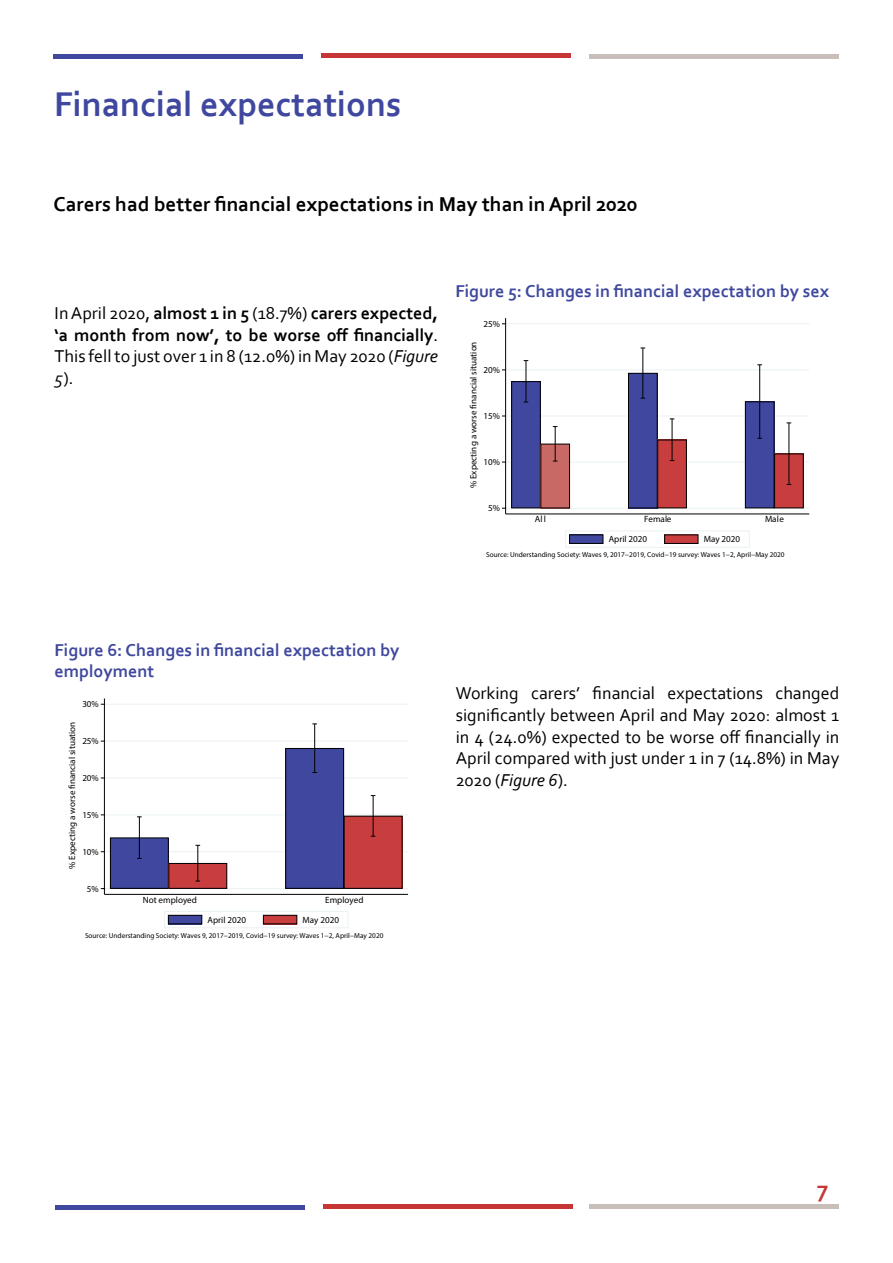
<style>
.page{position:relative;width:893px;height:1263px;background:#fff}
.page>*{position:absolute;margin:0;border:0;box-sizing:border-box;transform-origin:0 0}
.t1{font:700 36px "Corbel";color:#3f489e}
.t2{font:700 24px "Corbel";color:#c83535}
.t3{font:700 21px "Corbel";color:#000}
.t4{font:18px/21.6px "Corbel";color:#000;text-align:justify}
.t5{font:700 18px/21.6px "Corbel";color:#000;text-align:justify}
.t6{font:700 18px/21.6px "Corbel";color:#3f489e}
.t7{font:9px "Helvetica";color:#000}
.t8{font:7.2px "Helvetica";color:#000}
.s1{font-weight:400}
.s2{font-weight:400;font-style:italic}
.s3{font-style:italic}
</style>
<div class="page">
<hr style="left:55px;top:1205px;width:250px;height:4px;background:#3f489e">
<div style="left:323px;top:1204px;width:250px;height:5px;background:#c83535"></div>
<hr style="left:589px;top:1205px;width:250px;height:4px;background:#c8beba">
<hr style="left:54px;top:54px;width:249px;height:4px;background:#3f489e">
<hr style="left:321px;top:54px;width:250px;height:4px;background:#c83535">
<hr style="left:589px;top:54px;width:250px;height:4px;background:#c8beba">
<div style="left:506px;top:318px;width:303px;height:196px;border:1px solid #fff"></div>
<hr style="left:506px;top:323px;width:303px;height:1px;background:#eaf2f3">
<hr style="left:506px;top:369px;width:303px;height:1px;background:#eaf2f3">
<hr style="left:506px;top:416px;width:303px;height:1px;background:#eaf2f3">
<hr style="left:506px;top:462px;width:303px;height:1px;background:#eaf2f3">
<hr style="left:506px;top:508px;width:303px;height:1px;background:#eaf2f3">
<div style="left:628px;top:373px;width:29px;height:135px;background:#3f489e"></div>
<div style="left:628px;top:373px;width:29px;height:135px;border:1px solid #000"></div>
<div style="left:745px;top:402px;width:29px;height:106px;background:#3f489e"></div>
<div style="left:745px;top:401px;width:29px;height:107px;border:1px solid #000"></div>
<div style="left:511px;top:381px;width:30px;height:127px;background:#3f489e"></div>
<div style="left:511px;top:381px;width:30px;height:127px;border:1px solid #000"></div>
<div style="left:657px;top:440px;width:30px;height:68px;background:#c83e3f"></div>
<div style="left:657px;top:440px;width:30px;height:68px;border:1px solid #000"></div>
<div style="left:774px;top:454px;width:29px;height:54px;background:#c83e3f"></div>
<div style="left:774px;top:454px;width:29px;height:54px;border:1px solid #000"></div>
<div style="left:541px;top:444px;width:29px;height:64px;background:#c86965"></div>
<div style="left:541px;top:444px;width:29px;height:64px;border:1px solid #000"></div>
<hr style="left:642px;top:348px;width:1px;height:50px;background:#000">
<hr style="left:759px;top:365px;width:1px;height:73px;background:#000">
<hr style="left:672px;top:419px;width:1px;height:42px;background:#000">
<hr style="left:788px;top:423px;width:1px;height:61px;background:#000">
<hr style="left:526px;top:361px;width:1px;height:41px;background:#000">
<hr style="left:555px;top:427px;width:1px;height:34px;background:#000">
<hr style="left:505px;top:318px;width:1px;height:196px;background:#000">
<hr style="left:506px;top:514px;width:303px;height:1px;background:#000">
<div style="left:565px;top:531px;width:184px;height:17px;border:1px solid #eaf2f3"></div>
<div style="left:569px;top:535px;width:34px;height:9px;background:#3f489e"></div>
<div style="left:569px;top:535px;width:34px;height:9px;border:1px solid #000"></div>
<div style="left:665px;top:535px;width:33px;height:8px;background:#c83e3f"></div>
<div style="left:664px;top:535px;width:34px;height:9px;border:1px solid #000"></div>
<div style="left:104px;top:698px;width:304px;height:196px;border:1px solid #fff"></div>
<hr style="left:104px;top:704px;width:304px;height:1px;background:#eaf2f3">
<hr style="left:104px;top:741px;width:304px;height:1px;background:#eaf2f3">
<hr style="left:104px;top:777px;width:304px;height:1px;background:#eaf2f3">
<hr style="left:104px;top:814px;width:304px;height:1px;background:#eaf2f3">
<hr style="left:104px;top:851px;width:304px;height:1px;background:#eaf2f3">
<hr style="left:104px;top:888px;width:304px;height:1px;background:#eaf2f3">
<div style="left:110px;top:838px;width:59px;height:51px;background:#3f489e"></div>
<div style="left:110px;top:838px;width:59px;height:51px;border:1px solid #000"></div>
<div style="left:285px;top:748px;width:59px;height:141px;background:#3f489e"></div>
<div style="left:285px;top:748px;width:59px;height:141px;border:1px solid #000"></div>
<div style="left:169px;top:863px;width:58px;height:26px;background:#c83e3f"></div>
<div style="left:169px;top:863px;width:58px;height:26px;border:1px solid #000"></div>
<div style="left:344px;top:816px;width:58px;height:73px;background:#c83e3f"></div>
<hr style="left:139px;top:817px;width:1px;height:41px;background:#000">
<hr style="left:314px;top:724px;width:1px;height:48px;background:#000">
<hr style="left:197px;top:845px;width:1px;height:36px;background:#000">
<hr style="left:373px;top:796px;width:1px;height:40px;background:#000">
<hr style="left:104px;top:698px;width:1px;height:196px;background:#000">
<hr style="left:104px;top:894px;width:304px;height:1px;background:#000">
<div style="left:164px;top:911px;width:184px;height:17px;border:1px solid #eaf2f3"></div>
<div style="left:168px;top:915px;width:34px;height:9px;background:#3f489e"></div>
<div style="left:168px;top:915px;width:34px;height:9px;border:1px solid #000"></div>
<div style="left:263px;top:915px;width:34px;height:9px;background:#c83e3f"></div>
<div style="left:263px;top:915px;width:34px;height:9px;border:1px solid #000"></div>
<h1 class="t1" style="left:54px;top:81px;width:349px">Financial expectations</h1>
<p class="t3" style="left:54px;top:191px;width:585px">Carers had better financial expectations in May than in April 2020</p>
<p class="t5" style="left:55px;top:302px;width:385px"><span class="s1">In April 2020,</span> almost 1 in 5 <span class="s1">(18.7%)</span> carers expected, ‘a month from now’, to be worse off financially<span class="s1">.<br>This fell to just over 1 in 8 (12.0%) in May 2020 (</span><span class="s2">Figure 5</span><span class="s1">).</span></p>
<p class="t6" style="left:455px;top:280px;width:375px">Figure 5: Changes in financial expectation by sex</p>
<p class="t7" style="left:483px;top:318px;width:18px">25%</p>
<p class="t7" style="left:468px;top:488px;width:148px;rotate:-90deg">% Expecting a worse nancial situation</p>
<p class="t7" style="left:483px;top:364px;width:18px">20%</p>
<p class="t7" style="left:483px;top:411px;width:18px">15%</p>
<p class="t7" style="left:483px;top:457px;width:18px">10%</p>
<p class="t7" style="left:488px;top:503px;width:13px">5%</p>
<p class="t7" style="left:535px;top:513px;width:13px">All</p>
<p class="t7" style="left:644px;top:513px;width:29px">Female</p>
<p class="t7" style="left:765px;top:513px;width:21px">Male</p>
<p class="t7" style="left:609px;top:534px;width:40px">April 2020</p>
<p class="t7" style="left:704px;top:534px;width:38px">May 2020</p>
<p class="t8" style="left:486px;top:550px;width:300px">Source: Understanding Society: Waves 9, 2017−2019, Covid−19 survey: Waves 1−2, April−May 2020</p>
<p class="t6" style="left:55px;top:638px;width:346px">Figure 6: Changes in financial expectation by employment</p>
<p class="t7" style="left:82px;top:699px;width:18px">30%</p>
<p class="t7" style="left:67px;top:869px;width:148px;rotate:-90deg">% Expecting a worse nancial situation</p>
<p class="t7" style="left:82px;top:736px;width:18px">25%</p>
<p class="t7" style="left:82px;top:772px;width:18px">20%</p>
<p class="t7" style="left:82px;top:809px;width:18px">15%</p>
<p class="t7" style="left:82px;top:846px;width:18px">10%</p>
<p class="t7" style="left:87px;top:883px;width:13px">5%</p>
<p class="t7" style="left:143px;top:894px;width:56px">Not employed</p>
<p class="t7" style="left:325px;top:894px;width:40px">Employed</p>
<p class="t7" style="left:208px;top:914px;width:40px">April 2020</p>
<p class="t7" style="left:303px;top:914px;width:38px">May 2020</p>
<p class="t8" style="left:85px;top:931px;width:300px">Source: Understanding Society: Waves 9, 2017−2019, Covid−19 survey: Waves 1−2, April−May 2020</p>
<p class="t4" style="left:456px;top:682px;width:385px">Working carers’ financial expectations changed significantly between April and May 2020: almost 1 in 4 (24.0%) expected to be worse off financially in April compared with just under 1 in 7 (14.8%) in May 2020 (<span class="s3">Figure 6</span>).</p>
<h2 class="t2" style="left:817px;top:1174px;width:13px">7</h2>
</div>
